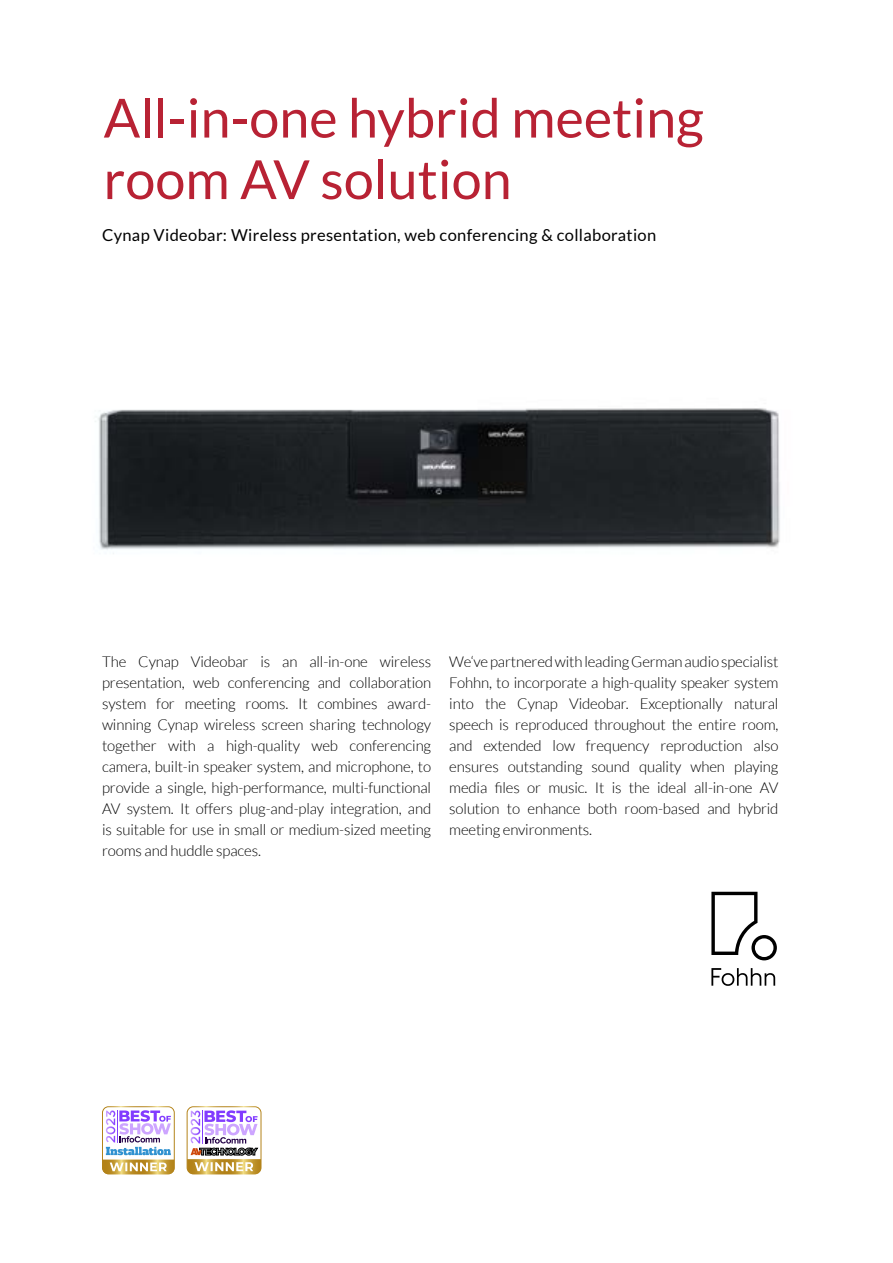
<style>
.page{position:relative;width:893px;height:1263px;background:#fff}
.page>*{position:absolute;margin:0;border:0;box-sizing:border-box;transform-origin:0 0}
.t1{font:54px/61.5px "Lato";color:#b82234}
.t2{font:16.5px "Lato";letter-spacing:.02em;color:#000}
.t3{font:300 15px/21px "Lato";letter-spacing:-.01em;color:#000;text-align:justify}
</style>
<div class="page">
<svg style="left:711px;top:968px;width:64px;height:18px"></svg>
<svg style="left:711px;top:892px;width:66px;height:68px"></svg>
<img style="left:95px;top:408px;width:685px;height:146px">
<hr style="left:892px;top:0;width:1px;height:1263px;background:#b82234">
<div style="left:185px;top:1104px;width:81px;height:75px;background:#fff;opacity:.75"></div>
<div style="left:187px;top:1107px;width:74px;height:67px;background:#fff;border-radius:6px"></div>
<div style="left:187px;top:1106px;width:74px;height:68px;border:1px solid #fff;border-radius:6px"></div>
<svg style="left:187px;top:1110px;width:74px;height:64px"></svg>
<div style="left:102px;top:1106px;width:73px;height:68px;border:1px solid #fff;border-radius:6px"></div>
<svg style="left:102px;top:1110px;width:72px;height:64px"></svg>
<h1 class="t1" style="left:104px;top:87px;width:602px">All-in-one hybrid meeting room AV solution</h1>
<p class="t2" style="left:102px;top:226px;width:556px">Cynap Videobar: Wireless presentation, web conferencing &amp; collaboration</p>
<p class="t3" style="left:102px;top:651px;width:331px">The Cynap Videobar is an all-in-one wireless presentation, web conferencing and collaboration system for meeting rooms. It combines award&shy;winning Cynap wireless screen sharing technology together with a high-quality web conferencing camera, built-in speaker system, and microphone, to provide a single, high-performance, multi-functional AV system. It offers plug-and-play integration, and is suitable for use in small or medium-sized meeting rooms and huddle spaces.</p>
<p class="t3" style="left:449px;top:651px;width:331px">We‘ve partnered with leading German audio specialist Fohhn, to incorporate a high-quality speaker system into the Cynap Videobar. Exceptionally natural speech is reproduced throughout the entire room, and extended low frequency reproduction also ensures outstanding sound quality when playing media files or music. It is the ideal all-in-one AV solution to enhance both room-based and hybrid meeting environments.</p>
</div>
